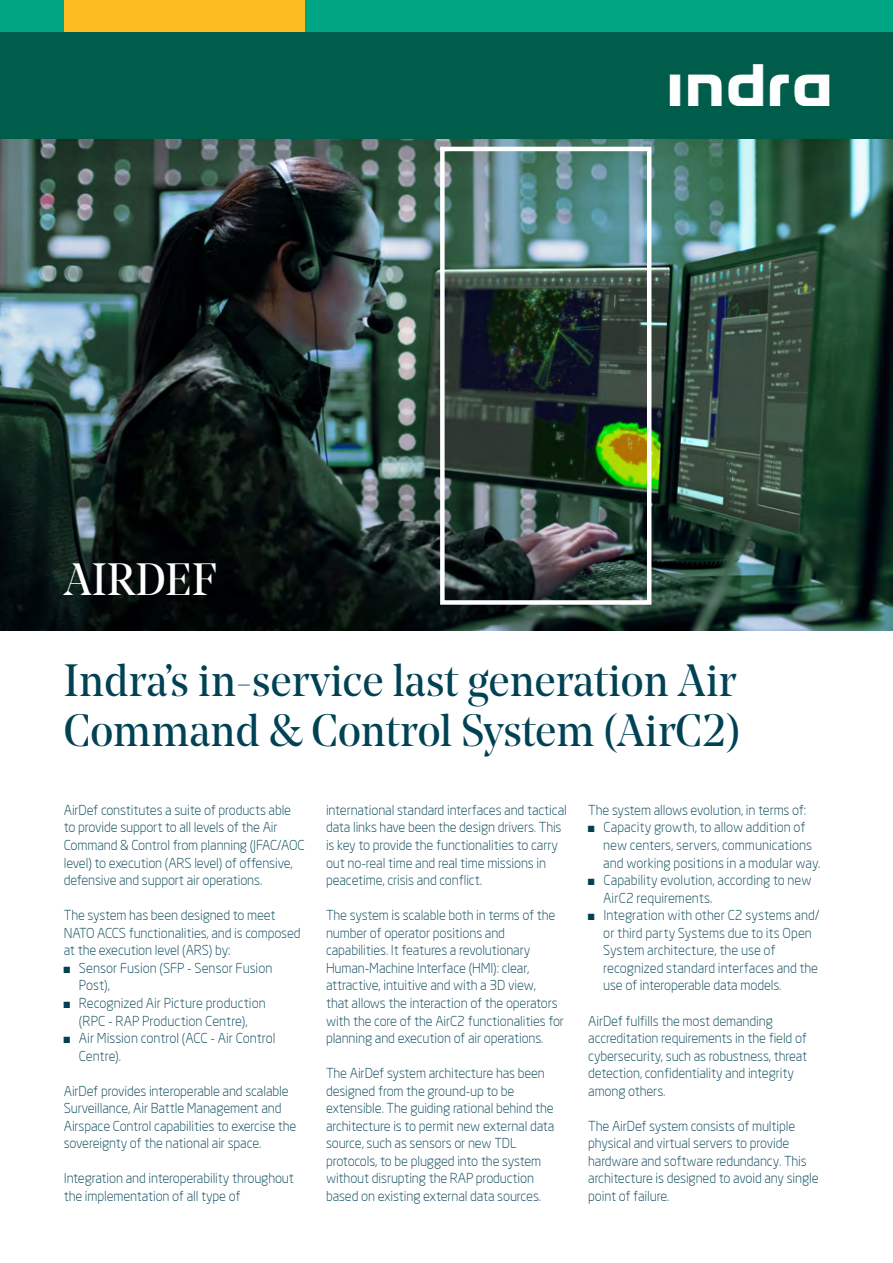
<style>
.page{position:relative;width:893px;height:1263px;background:#fff}
.page>*{position:absolute;margin:0;border:0;box-sizing:border-box;transform-origin:0 0}
.t1{font:45px/49.5px "Noe Display";color:#004254}
.t2{font:45px "Noe Display";color:#fff}
.t3{font:300 13.5px/17.5px "Neo Sans";letter-spacing:-.01em;color:#004254}
.s1{font-family:"Arial Narrow";font-weight:400}
</style>
<div class="page">
<img style="left:0;top:138px;width:893px;height:492px">
<div style="left:0;top:32px;width:893px;height:106px;background:#005d4b"></div>
<div style="left:0;top:0;width:893px;height:32px;background:#00a583"></div>
<div style="left:64px;top:0;width:241px;height:32px;background:#fbbb21"></div>
<img style="left:670px;top:64px;width:159px;height:42px">
<div style="left:440px;top:147px;width:211px;height:458px;border:4px solid #fff"></div>
<h1 class="t2" style="left:64px;top:551px;width:155px">AIRDEF</h1>
<h1 class="t1" style="left:64px;top:655px;width:678px">Indra’s in-service last generation Air<br>Command &amp; Control System (AirC2)</h1>
<p class="t3" style="left:64px;top:801px;width:242px">AirDef constitutes a suite of products able to provide support to all levels of the Air Command &amp; Control from planning (JFAC/AOC level) to execution (ARS level) of offensive, defensive and support air operations.</p>
<p class="t3" style="left:64px;top:906px;width:238px">The system has been designed to meet<br>NATO ACCS functionalities, and is composed at the execution level (ARS) by:</p>
<p class="t3" style="left:79px;top:959px;width:195px;text-indent:-15px"><span class="s1">■</span> Sensor Fusion (SFP - Sensor Fusion<br>Post),</p>
<p class="t3" style="left:64px;top:994px;width:204px;text-align:center"><span class="s1">■</span> Recognized Air Picture production (RPC - RAP Production Centre),</p>
<p class="t3" style="left:79px;top:1029px;width:198px;text-indent:-15px"><span class="s1">■</span> Air Mission control (ACC - Air Control<br>Centre).</p>
<p class="t3" style="left:64px;top:1082px;width:234px">AirDef provides interoperable and scalable Surveillance, Air Battle Management and Airspace Control capabilities to exercise the sovereignty of the national air space.</p>
<p class="t3" style="left:64px;top:1170px;width:232px">Integration and interoperability throughout the implementation of all type of</p>
<p class="t3" style="left:326px;top:801px;width:242px">international standard interfaces and tactical data links have been the design drivers. This is key to provide the functionalities to carry out no-real time and real time missions in peacetime, crisis and conflict.</p>
<p class="t3" style="left:326px;top:906px;width:240px">The system is scalable both in terms of the number of operator positions and capabilities. It features a revolutionary Human-Machine Interface (HMI): clear, attractive, intuitive and with a 3D view,<br>that allows the interaction of the operators with the core of the AirC2 functionalities for planning and execution of air operations.</p>
<p class="t3" style="left:326px;top:1064px;width:230px">The AirDef system architecture has been designed from the ground-up to be extensible. The guiding rational behind the architecture is to permit new external data source, such as sensors or new TDL protocols, to be plugged into the system without disrupting the RAP production based on existing external data sources.</p>
<p class="t3" style="left:588px;top:801px;width:219px">The system allows evolution, in terms of:</p>
<p class="t3" style="left:603px;top:819px;width:219px;text-indent:-15px"><span class="s1">■</span> Capacity growth, to allow addition of new centers, servers, communications and working positions in a modular way.</p>
<p class="t3" style="left:603px;top:871px;width:210px;text-indent:-15px"><span class="s1">■</span> Capability evolution, according to new<br>AirC2 requirements.</p>
<p class="t3" style="left:603px;top:906px;width:218px;text-indent:-15px"><span class="s1">■</span> Integration with other C2 systems and/ or third party Systems due to its Open System architecture, the use of recognized standard interfaces and the use of interoperable data models.</p>
<p class="t3" style="left:588px;top:1012px;width:220px">AirDef fulfills the most demanding accreditation requirements in the field of cybersecurity, such as robustness, threat detection, confidentiality and integrity among others.</p>
<p class="t3" style="left:588px;top:1117px;width:232px">The AirDef system consists of multiple physical and virtual servers to provide hardware and software redundancy. This architecture is designed to avoid any single point of failure.</p>
</div>
